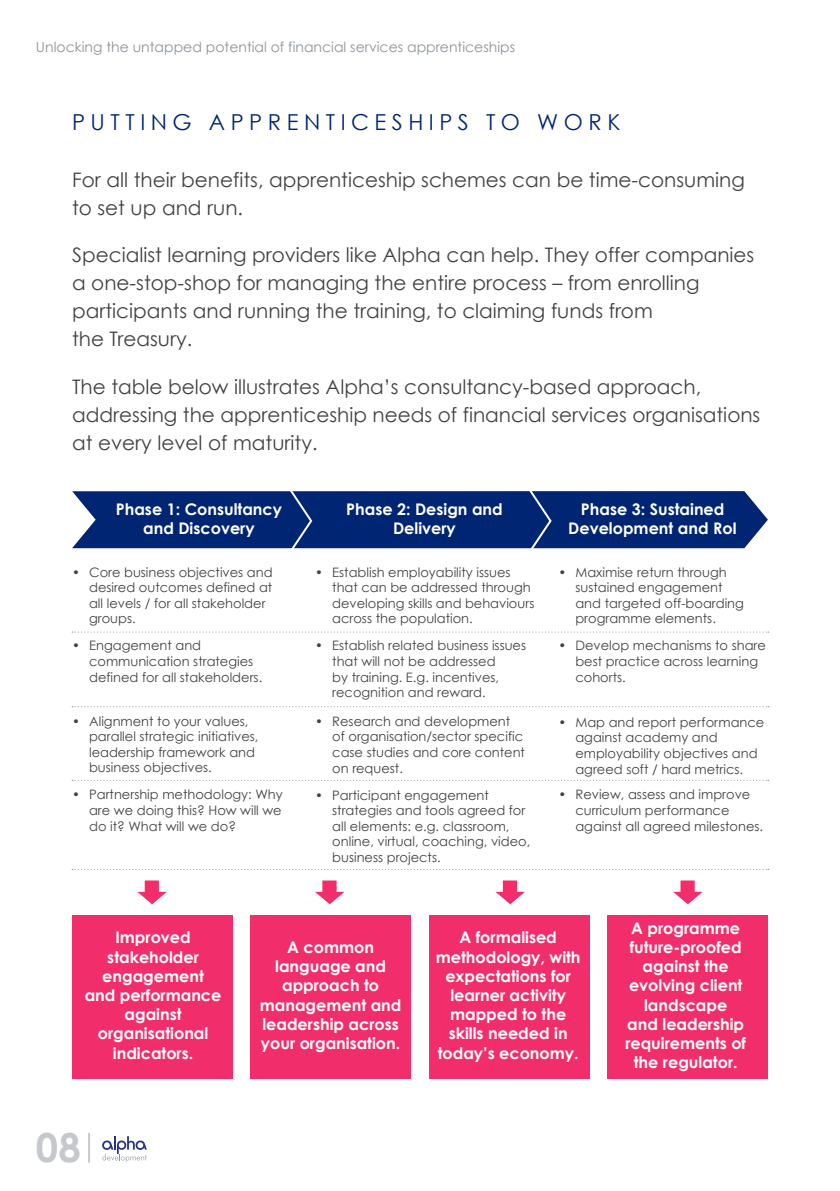
<style>
.page{position:relative;width:840px;height:1191px;background:#fff}
.page>*{position:absolute;margin:0;border:0;box-sizing:border-box;transform-origin:0 0}
.t1{font:700 40px "Century Gothic";color:#c5c9cd}
.t2{font:22px "Century Gothic";letter-spacing:.25em;color:#002573}
.t3{font:20px/28px "Century Gothic";color:#424242}
.t4{font:700 16px/19.2px "Century Gothic";color:#fff;text-align:center}
.t5{font:14px "Century Gothic";color:#8b949b}
.t6{font:13px/15.6px "Century Gothic";color:#424242}
</style>
<div class="page">
<hr style="left:88px;top:1132px;width:2px;height:30px;background:#c5c9cd">
<svg style="left:102px;top:1136px;width:45px;height:26px"></svg>
<div style="left:72px;top:915px;width:160px;height:163px;background:#f12e6b"></div>
<div style="left:249px;top:915px;width:161px;height:163px;background:#f12e6b"></div>
<div style="left:429px;top:915px;width:161px;height:163px;background:#f12e6b"></div>
<div style="left:607px;top:915px;width:160px;height:163px;background:#f12e6b"></div>
<svg style="left:137px;top:880px;width:30px;height:24px"></svg>
<svg style="left:315px;top:880px;width:29px;height:24px"></svg>
<svg style="left:495px;top:880px;width:29px;height:24px"></svg>
<svg style="left:673px;top:880px;width:29px;height:24px"></svg>
<svg style="left:72px;top:631px;width:696px;height:1px"></svg>
<svg style="left:72px;top:706px;width:696px;height:1px"></svg>
<svg style="left:72px;top:780px;width:696px;height:1px"></svg>
<svg style="left:72px;top:869px;width:696px;height:1px"></svg>
<svg style="left:72px;top:491px;width:695px;height:58px;background:#0e317a"></svg>
<p class="t5" style="left:36px;top:39px;width:480px">Unlocking the untapped potential of financial services apprenticeships</p>
<h2 class="t2" style="left:72px;top:109px;width:549px">PUTTING APPRENTICESHIPS TO WORK</h2>
<h3 class="t3" style="left:72px;top:165px;width:674px">For all their benefits, apprenticeship schemes can be time-consuming to set up and run.</h3>
<h3 class="t3" style="left:72px;top:241px;width:683px">Specialist learning providers like Alpha can help. They offer companies a one-stop-shop for managing the entire process – from enrolling participants and running the training, to claiming funds from<br>the Treasury.</h3>
<h3 class="t3" style="left:72px;top:373px;width:689px">The table below illustrates Alpha’s consultancy-based approach, addressing the apprenticeship needs of financial services organisations at every level of maturity.</h3>
<p class="t4" style="left:116px;top:499px;width:168px">Phase 1: Consultancy and Discovery</p>
<p class="t4" style="left:346px;top:499px;width:158px">Phase 2: Design and<br>Delivery</p>
<p class="t4" style="left:568px;top:499px;width:170px">Phase 3: Sustained<br>Development and RoI</p>
<p class="t6" style="left:89px;top:564px;width:185px;text-indent:-17px">• Core business objectives and desired outcomes defined at all levels / for all stakeholder groups.</p>
<p class="t6" style="left:89px;top:637px;width:174px;text-indent:-17px">• Engagement and communication strategies defined for all stakeholders.</p>
<p class="t6" style="left:89px;top:713px;width:171px;text-indent:-17px">• Alignment to your values, parallel strategic initiatives, leadership framework and business objectives.</p>
<p class="t6" style="left:89px;top:786px;width:195px;text-align:justify;text-indent:-17px">• Partnership methodology: Why are we doing this? How will we do it? What will we do?</p>
<p class="t6" style="left:332px;top:564px;width:203px;text-indent:-17px">• Establish employability issues that can be addressed through developing skills and behaviours across the population.</p>
<p class="t6" style="left:332px;top:637px;width:195px;text-indent:-17px">• Establish related business issues that will not be addressed<br>by training. E.g. incentives, recognition and reward.</p>
<p class="t6" style="left:332px;top:713px;width:194px;text-indent:-17px">• Research and development of organisation/sector specific case studies and core content on request.</p>
<p class="t6" style="left:332px;top:787px;width:199px;text-indent:-17px">• Participant engagement strategies and tools agreed for all elements: e.g. classroom, online, virtual, coaching, video, business projects.</p>
<p class="t6" style="left:575px;top:564px;width:170px;text-indent:-17px">• Maximise return through sustained engagement and targeted off-boarding programme elements.</p>
<p class="t6" style="left:575px;top:637px;width:192px;text-indent:-17px">• Develop mechanisms to share best practice across learning cohorts.</p>
<p class="t6" style="left:575px;top:714px;width:190px;text-indent:-17px">• Map and report performance against academy and employability objectives and agreed soft / hard metrics.</p>
<p class="t6" style="left:575px;top:786px;width:189px;text-indent:-17px">• Review, assess and improve curriculum performance against all agreed milestones.</p>
<p class="t4" style="left:85px;top:927px;width:138px">Improved stakeholder engagement<br>and performance against organisational indicators.</p>
<p class="t4" style="left:260px;top:937px;width:143px">A common language and approach to management and leadership across your organisation.</p>
<p class="t4" style="left:435px;top:927px;width:146px">A formalised methodology, with expectations for learner activity mapped to the skills needed in today’s economy.</p>
<p class="t4" style="left:625px;top:918px;width:122px">A programme future-proofed against the evolving client landscape<br>and leadership requirements of the regulator.</p>
<h1 class="t1" style="left:36px;top:1122px;width:46px">08</h1>
</div>
